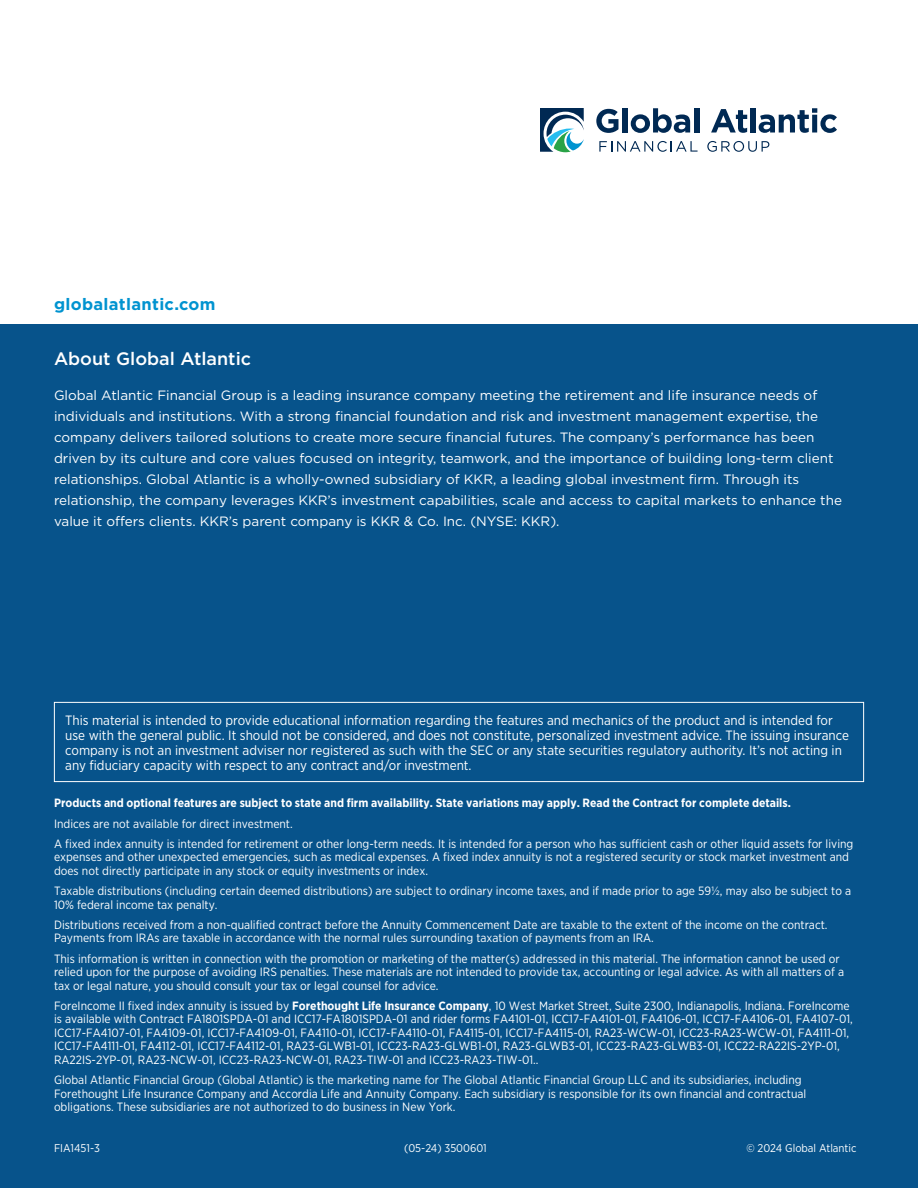
<style>
.page{position:relative;width:918px;height:1188px;background:#fff}
.page>*{position:absolute;margin:0;border:0;box-sizing:border-box;transform-origin:0 0}
.t1{font:500 18px "Gotham";color:#fff}
.t2{font:700 16.5px "Gotham";letter-spacing:.02em;color:#0093d0}
.t3{font:13.5px/21px "Gotham";color:#fff}
.t4{font:13.5px/15px "Gotham Narrow";color:#fff}
.t5{font:12px/13.5px "Gotham Narrow";color:#fff}
.t6{font:700 12px "Gotham Narrow";color:#fff}
.t7{font:11.25px "Gotham Narrow";color:#fff}
.s1{font-weight:700}
</style>
<div class="page">
<div style="left:0;top:324px;width:918px;height:864px;background:#07538b"></div>
<div style="left:54px;top:702px;width:810px;height:80px;border:1px solid #fff"></div>
<svg style="left:596px;top:109px;width:22px;height:24px"></svg>
<div style="left:622px;top:108px;width:5px;height:25px;background:#002953"></div>
<svg style="left:631px;top:108px;width:59px;height:25px"></svg>
<div style="left:694px;top:108px;width:5px;height:25px;background:#002953"></div>
<svg style="left:711px;top:109px;width:36px;height:24px"></svg>
<div style="left:751px;top:108px;width:5px;height:25px;background:#002953"></div>
<svg style="left:759px;top:108px;width:78px;height:25px"></svg>
<svg style="left:599px;top:141px;width:99px;height:11px"></svg>
<svg style="left:707px;top:141px;width:62px;height:11px"></svg>
<svg style="left:540px;top:108px;width:44px;height:44px"></svg>
<p class="t2" style="left:54px;top:293px;width:163px">globalatlantic.com</p>
<p class="t1" style="left:54px;top:347px;width:199px">About Global Atlantic</p>
<p class="t3" style="left:54px;top:384px;width:790px">Global Atlantic Financial Group is a leading insurance company meeting the retirement and life insurance needs of individuals and institutions. With a strong financial foundation and risk and investment management expertise, the company delivers tailored solutions to create more secure financial futures. The company’s performance has been driven by its culture and core values focused on integrity, teamwork, and the importance of building long-term client relationships. Global Atlantic is a wholly-owned subsidiary of KKR, a leading global investment firm. Through its relationship, the company leverages KKR’s investment capabilities, scale and access to capital markets to enhance the value it offers clients. KKR’s parent company is KKR &amp; Co. Inc. (NYSE: KKR).</p>
<p class="t4" style="left:65px;top:712px;width:785px">This material is intended to provide educational information regarding the features and mechanics of the product and is intended for use with the general public. It should not be considered, and does not constitute, personalized investment advice. The issuing insurance company is not an investment adviser nor registered as such with the SEC or any state securities regulatory authority. It’s not acting in any fiduciary capacity with respect to any contract and/or investment.</p>
<p class="t6" style="left:54px;top:795px;width:738px">Products and optional features are subject to state and firm availability. State variations may apply. Read the Contract for complete details.</p>
<p class="t5" style="left:54px;top:816px;width:240px">Indices are not available for direct investment.</p>
<p class="t5" style="left:54px;top:837px;width:801px">A fixed index annuity is intended for retirement or other long-term needs. It is intended for a person who has sufficient cash or other liquid assets for living expenses and other unexpected emergencies, such as medical expenses. A fixed index annuity is not a registered security or stock market investment and does not directly participate in any stock or equity investments or index.</p>
<p class="t5" style="left:54px;top:884px;width:799px">Taxable distributions (including certain deemed distributions) are subject to ordinary income taxes, and if made prior to age 59½, may also be subject to a<br>10% federal income tax penalty.</p>
<p class="t5" style="left:54px;top:918px;width:775px">Distributions received from a non-qualified contract before the Annuity Commencement Date are taxable to the extent of the income on the contract.<br>Payments from IRAs are taxable in accordance with the normal rules surrounding taxation of payments from an IRA.</p>
<p class="t5" style="left:54px;top:951px;width:792px">This information is written in connection with the promotion or marketing of the matter(s) addressed in this material. The information cannot be used or relied upon for the purpose of avoiding IRS penalties. These materials are not intended to provide tax, accounting or legal advice. As with all matters of a tax or legal nature, you should consult your tax or legal counsel for advice.</p>
<p class="t5" style="left:54px;top:999px;width:800px">ForeIncome II fixed index annuity is issued by <span class="s1">Forethought Life Insurance Company</span>, 10 West Market Street, Suite 2300, Indianapolis, Indiana. ForeIncome is available with Contract FA1801SPDA-01 and ICC17-FA1801SPDA-01 and rider forms FA4101-01, ICC17-FA4101-01, FA4106-01, ICC17-FA4106-01, FA4107-01, ICC17-FA4107-01, FA4109-01, ICC17-FA4109-01, FA4110-01, ICC17-FA4110-01, FA4115-01, ICC17-FA4115-01, RA23-WCW-01, ICC23-RA23-WCW-01, FA4111-01, ICC17-FA4111-01, FA4112-01, ICC17-FA4112-01, RA23-GLWB1-01, ICC23-RA23-GLWB1-01, RA23-GLWB3-01, ICC23-RA23-GLWB3-01, ICC22-RA22IS-2YP-01, RA22IS-2YP-01, RA23-NCW-01, ICC23-RA23-NCW-01, RA23-TIW-01 and ICC23-RA23-TIW-01..</p>
<p class="t5" style="left:54px;top:1073px;width:754px">Global Atlantic Financial Group (Global Atlantic) is the marketing name for The Global Atlantic Financial Group LLC and its subsidiaries, including<br>Forethought Life Insurance Company and Accordia Life and Annuity Company. Each subsidiary is responsible for its own financial and contractual obligations. These subsidiaries are not authorized to do business in New York.</p>
<p class="t7" style="left:54px;top:1141px;width:47px">FIA1451-3</p>
<p class="t7" style="left:404px;top:1141px;width:84px">(05-24) 3500601</p>
<p class="t7" style="left:746px;top:1141px;width:112px">© 2024 Global Atlantic</p>
</div>
